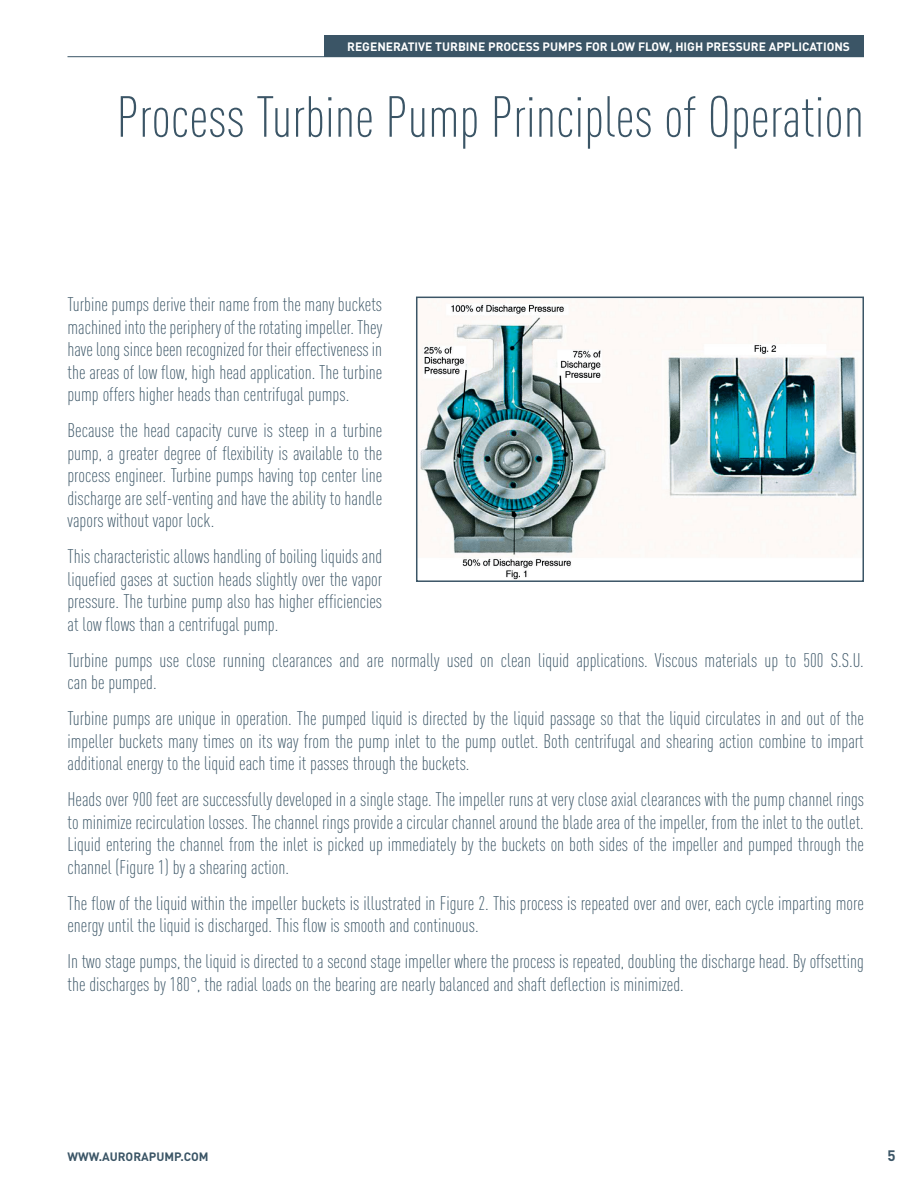
<style>
.page{position:relative;width:918px;height:1188px;background:#fff}
.page>*{position:absolute;margin:0;border:0;box-sizing:border-box;transform-origin:0 0}
.t1{font:300 condensed 57px "DIN Pro";color:#3b5566}
.t2{font:300 condensed 19.5px/22.5px "DIN Pro";color:#3b5566;text-align:justify}
.t3{font:700 15px "DIN Pro";color:#3b5566}
.t4{font:700 12px "DIN Pro";color:#fff}
.t5{font:700 12px "DIN Pro";color:#3b5566}
</style>
<div class="page">
<hr style="left:68px;top:56px;width:796px;height:1px;background:#3b5566">
<div style="left:324px;top:35px;width:540px;height:22px;background:#3b5566"></div>
<img style="left:419px;top:302px;width:440px;height:277px">
<div style="left:416px;top:297px;width:448px;height:285px;border:2px solid #3b5566"></div>
<p class="t4" style="left:347px;top:37px;width:504px">REGENERATIVE TURBINE PROCESS PUMPS FOR LOW FLOW, HIGH PRESSURE APPLICATIONS</p>
<p class="t1" style="left:117px;top:76px;width:749px">Process Turbine Pump Principles of Operation</p>
<p class="t2" style="left:68px;top:292px;width:316px">Turbine pumps derive their name from the many buckets machined into the periphery of the rotating impeller. They have long since been recognized for their effectiveness in the areas of low flow, high head application. The turbine pump offers higher heads than centrifugal pumps.</p>
<p class="t2" style="left:68px;top:418px;width:316px">Because the head capacity curve is steep in a turbine pump, a greater degree of flexibility is available to the process engineer. Turbine pumps having top center line discharge are self-venting and have the ability to handle vapors without vapor lock.</p>
<p class="t2" style="left:68px;top:544px;width:316px">This characteristic allows handling of boiling liquids and liquefied gases at suction heads slightly over the vapor pressure. The turbine pump also has higher efficiencies at low flows than a centrifugal pump.</p>
<p class="t2" style="left:68px;top:648px;width:798px">Turbine pumps use close running clearances and are normally used on clean liquid applications. Viscous materials up to 500 S.S.U. can be pumped.</p>
<p class="t2" style="left:68px;top:706px;width:798px">Turbine pumps are unique in operation. The pumped liquid is directed by the liquid passage so that the liquid circulates in and out of the impeller buckets many times on its way from the pump inlet to the pump outlet. Both centrifugal and shearing action combine to impart additional energy to the liquid each time it passes through the buckets.</p>
<p class="t2" style="left:68px;top:787px;width:798px">Heads over 900 feet are successfully developed in a single stage. The impeller runs at very close axial clearances with the pump channel rings to minimize recirculation losses. The channel rings provide a circular channel around the blade area of the impeller, from the inlet to the outlet.<br>Liquid entering the channel from the inlet is picked up immediately by the buckets on both sides of the impeller and pumped through the channel (Figure 1) by a shearing action.</p>
<p class="t2" style="left:68px;top:891px;width:798px">The flow of the liquid within the impeller buckets is illustrated in Figure 2. This process is repeated over and over, each cycle imparting more energy until the liquid is discharged. This flow is smooth and continuous.</p>
<p class="t2" style="left:68px;top:949px;width:798px">In two stage pumps, the liquid is directed to a second stage impeller where the process is repeated, doubling the discharge head. By offsetting the discharges by 180°, the radial loads on the bearing are nearly balanced and shaft deflection is minimized.</p>
<p class="t5" style="left:68px;top:1147px;width:143px">WWW.AURORAPUMP.COM</p>
<p class="t3" style="left:887px;top:1143px;width:10px">5</p>
</div>
